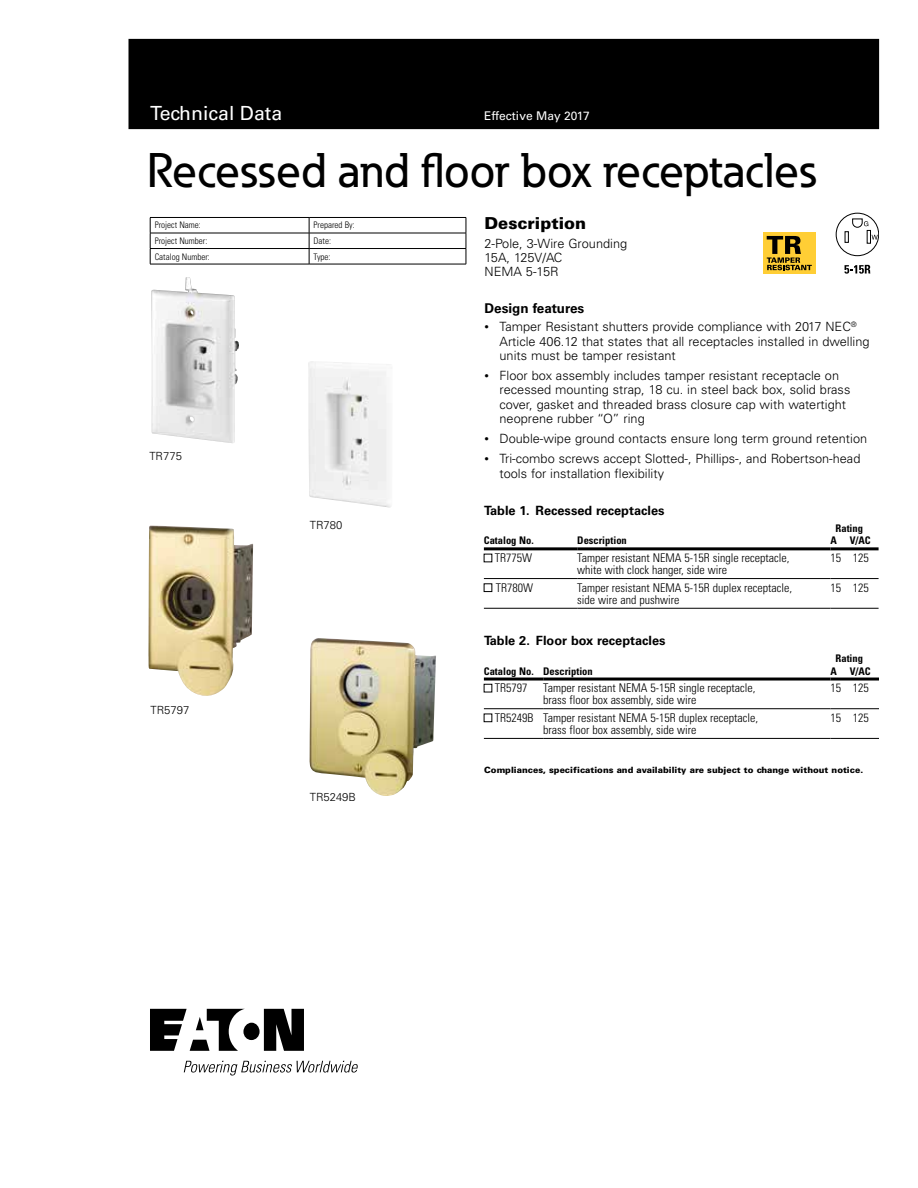
<style>
.page{position:relative;width:918px;height:1188px;background:#fff}
.page>*{position:absolute;margin:0;border:0;box-sizing:border-box;transform-origin:0 0}
.t1{font:500 48px "Eaton";color:#000}
.t2{font:19.5px "Univers LT Std";color:#fff}
.t3{font:900 16.5px "Univers LT Std";color:#000}
.t4{font:700 13.5px "Univers LT Std";color:#000}
.t5{font:300 12.75px/14.2px "Univers LT Std";color:#000}
.t6{font:700 12.75px "Univers LT Std";color:#000}
.t7{font:300 condensed 12px/12px "Univers LT Std";color:#000}
.t8{font:12px "Univers LT Std";color:#fff}
.t9{font:300 11.25px "Univers LT Std";color:#000}
.t10{font:700 condensed 10.5px/12.8px "Univers LT Std";color:#000;text-align:center}
.t11{font:300 condensed 9px "Univers LT Std";color:#000}
.t12{font:900 8.7px "Univers LT Std";color:#000}
.s1{font-size:9px}
</style>
<div class="page">
<div style="left:129px;top:39px;width:750px;height:90px;background:#000"></div>
<hr style="left:484px;top:578px;width:93px;height:1px;background:#000">
<hr style="left:577px;top:578px;width:254px;height:1px;background:#000">
<hr style="left:831px;top:578px;width:48px;height:1px;background:#000">
<hr style="left:484px;top:608px;width:93px;height:1px;background:#000">
<hr style="left:577px;top:608px;width:254px;height:1px;background:#000">
<hr style="left:831px;top:608px;width:48px;height:1px;background:#000">
<hr style="left:484px;top:547px;width:93px;height:3px;background:#000">
<hr style="left:577px;top:547px;width:254px;height:3px;background:#000">
<hr style="left:831px;top:547px;width:48px;height:3px;background:#000">
<div style="left:484px;top:584px;width:8px;height:8px;border:1px solid #000"></div>
<hr style="left:150px;top:217px;width:159px;height:1px;background:#000">
<hr style="left:309px;top:217px;width:157px;height:1px;background:#000">
<hr style="left:150px;top:233px;width:159px;height:1px;background:#000">
<hr style="left:309px;top:233px;width:157px;height:1px;background:#000">
<hr style="left:150px;top:248px;width:159px;height:1px;background:#000">
<svg style="left:150px;top:218px;width:1px;height:46px"></svg>
<hr style="left:309px;top:248px;width:157px;height:1px;background:#000">
<svg style="left:309px;top:218px;width:1px;height:46px"></svg>
<svg style="left:466px;top:218px;width:1px;height:46px"></svg>
<hr style="left:150px;top:264px;width:159px;height:1px;background:#000">
<hr style="left:309px;top:264px;width:157px;height:1px;background:#000">
<img style="left:151px;top:277px;width:88px;height:166px">
<img style="left:308px;top:361px;width:83px;height:147px">
<svg style="left:836px;top:213px;width:43px;height:43px"></svg>
<svg style="left:844px;top:265px;width:26px;height:9px"></svg>
<hr style="left:484px;top:708px;width:59px;height:1px;background:#000">
<hr style="left:543px;top:708px;width:288px;height:1px;background:#000">
<hr style="left:831px;top:708px;width:48px;height:1px;background:#000">
<hr style="left:484px;top:738px;width:59px;height:1px;background:#000">
<hr style="left:543px;top:738px;width:288px;height:1px;background:#000">
<hr style="left:831px;top:738px;width:48px;height:1px;background:#000">
<hr style="left:484px;top:678px;width:59px;height:3px;background:#000">
<hr style="left:543px;top:678px;width:288px;height:3px;background:#000">
<hr style="left:831px;top:678px;width:48px;height:3px;background:#000">
<div style="left:484px;top:714px;width:8px;height:8px;border:1px solid #000"></div>
<div style="left:763px;top:232px;width:52px;height:42px;background:#ffce35"></div>
<svg style="left:767px;top:236px;width:45px;height:34px"></svg>
<img style="left:309px;top:638px;width:127px;height:158px">
<img style="left:148px;top:526px;width:105px;height:170px">
<svg style="left:150px;top:1009px;width:154px;height:42px"></svg>
<svg style="left:184px;top:1061px;width:174px;height:15px"></svg>
<h2 class="t2" style="left:150px;top:102px;width:134px">Technical Data</h2>
<p class="t8" style="left:484px;top:109px;width:107px">Effective May 2017</p>
<h1 class="t1" style="left:147px;top:141px;width:671px">Recessed and floor box receptacles</h1>
<p class="t11" style="left:155px;top:220px;width:48px">Project Name:</p>
<p class="t11" style="left:314px;top:220px;width:43px">Prepared By:</p>
<p class="t11" style="left:155px;top:235px;width:54px">Project Number:</p>
<p class="t11" style="left:314px;top:235px;width:19px">Date:</p>
<p class="t11" style="left:155px;top:251px;width:57px">Catalog Number:</p>
<p class="t11" style="left:314px;top:251px;width:18px">Type:</p>
<p class="t9" style="left:149px;top:449px;width:34px">TR775</p>
<p class="t9" style="left:151px;top:704px;width:40px">TR5797</p>
<p class="t9" style="left:310px;top:518px;width:34px">TR780</p>
<p class="t9" style="left:310px;top:790px;width:48px">TR5249B</p>
<p class="t3" style="left:485px;top:213px;width:103px">Description</p>
<p class="t5" style="left:485px;top:236px;width:144px">2-Pole, 3-Wire Grounding<br>15A, 125V/AC<br>NEMA 5-15R</p>
<p class="t4" style="left:485px;top:300px;width:101px">Design features</p>
<p class="t5" style="left:500px;top:320px;width:372px;text-indent:-15px"><span class="s1">•</span> Tamper Resistant shutters provide compliance with 2017 NEC<sup>®<br></sup>Article 406.12 that states that all receptacles installed in dwelling units must be tamper resistant</p>
<p class="t5" style="left:500px;top:369px;width:352px;text-indent:-15px"><span class="s1">•</span> Floor box assembly includes tamper resistant receptacle on recessed mounting strap, 18 cu. in steel back box, solid brass cover, gasket and threaded brass closure cap with watertight neoprene rubber “O” ring</p>
<p class="t5" style="left:485px;top:432px;width:384px"><span class="s1">•</span> Double-wipe ground contacts ensure long term ground retention</p>
<p class="t5" style="left:500px;top:452px;width:362px;text-indent:-15px"><span class="s1">•</span> Tri-combo screws accept Slotted-, Phillips-, and Robertson-head tools for installation flexibility</p>
<p class="t6" style="left:484px;top:503px;width:182px">Table 1. Recessed receptacles</p>
<p class="t10" style="left:484px;top:534px;width:51px">Catalog No.</p>
<p class="t10" style="left:577px;top:534px;width:51px">Description</p>
<p class="t10" style="left:831px;top:521px;width:42px">Rating<br>A V/AC</p>
<p class="t7" style="left:495px;top:552px;width:39px">TR775W</p>
<p class="t7" style="left:577px;top:552px;width:214px">Tamper resistant NEMA 5-15R single receptacle, white with clock hanger, side wire</p>
<p class="t7" style="left:831px;top:552px;width:40px">15 125</p>
<p class="t7" style="left:496px;top:582px;width:39px">TR780W</p>
<p class="t7" style="left:577px;top:582px;width:217px">Tamper resistant NEMA 5-15R duplex receptacle, side wire and pushwire</p>
<p class="t7" style="left:831px;top:582px;width:40px">15 125</p>
<p class="t6" style="left:484px;top:633px;width:183px">Table 2. Floor box receptacles</p>
<p class="t10" style="left:484px;top:664px;width:110px">Catalog No. Description</p>
<p class="t10" style="left:831px;top:652px;width:42px">Rating<br>A V/AC</p>
<p class="t7" style="left:495px;top:682px;width:34px">TR5797</p>
<p class="t7" style="left:543px;top:682px;width:214px">Tamper resistant NEMA 5-15R single receptacle, brass floor box assembly, side wire</p>
<p class="t7" style="left:831px;top:682px;width:40px">15 125</p>
<p class="t7" style="left:543px;top:712px;width:217px;text-indent:-48px">TR5249B Tamper resistant NEMA 5-15R duplex receptacle, brass floor box assembly, side wire</p>
<p class="t7" style="left:831px;top:712px;width:40px">15 125</p>
<p class="t12" style="left:484px;top:764px;width:381px">Compliances, specifications and availability are subject to change without notice.</p>
</div>
